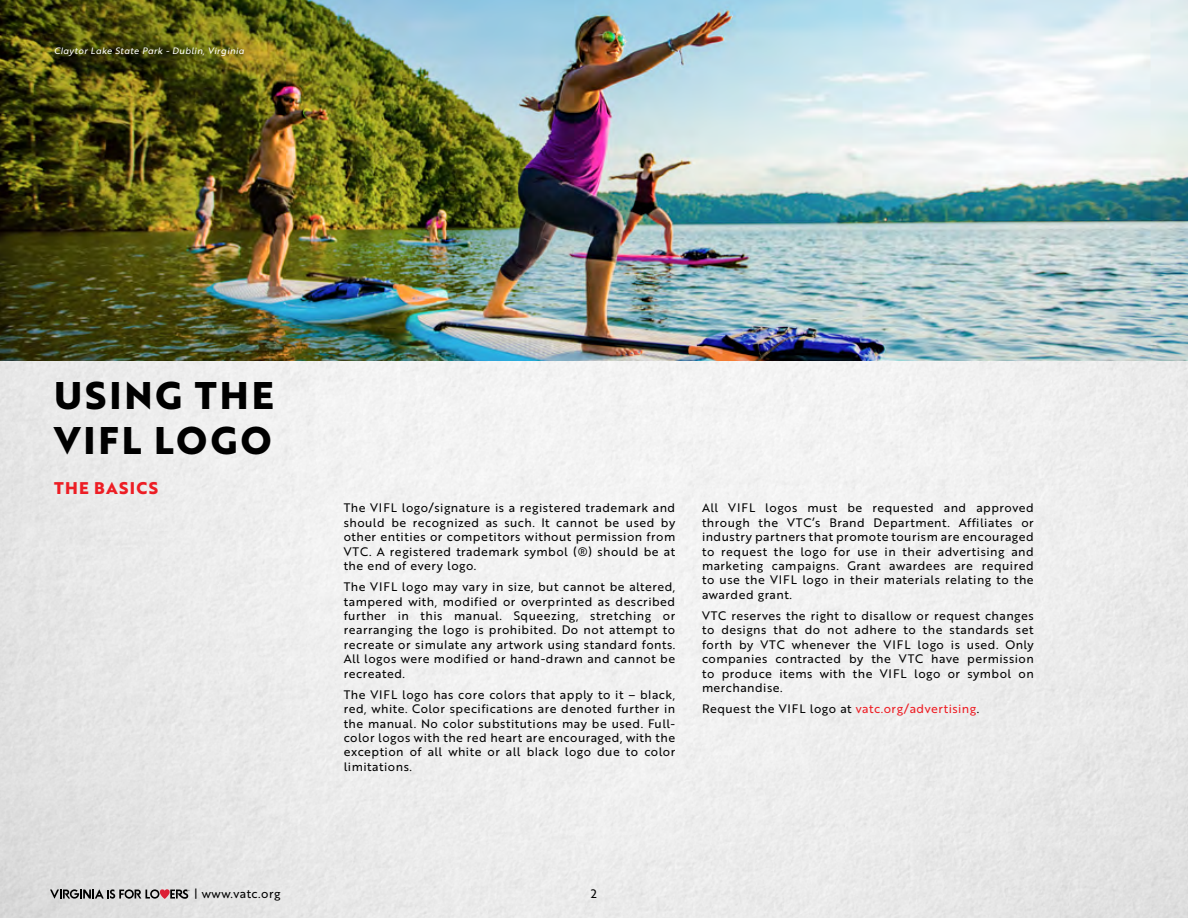
<style>
.page{position:relative;width:1188px;height:918px;background:#fff}
.page>*{position:absolute;margin:0;border:0;box-sizing:border-box;transform-origin:0 0}
.Header_Paragraph{font:700 37.5px "Brother 1816 Extra";letter-spacing:.08em;color:#000}
.Header_Paragraph-2{font:700 16.5px "Brother 1816 Extra";letter-spacing:.08em;color:#ed1d24}
.t1{font:12px/14.4px "Brother 1816 Regular";letter-spacing:.04em;color:#000;text-align:justify}
.t2{font:9px "Brother 1816 Regular Italic";letter-spacing:.04em;color:#fff}
.s1{color:#ed1d24}
</style>
<div class="page">
<img style="left:0;top:0;width:1188px;height:361px">
<svg style="left:50px;top:889px;width:139px;height:10px"></svg>
<p class="t2" style="left:54px;top:44px;width:192px">Claytor Lake State Park - Dublin, Virginia</p>
<p class="Header_Paragraph" style="left:54px;top:367px;width:221px">USING THE</p>
<p class="Header_Paragraph" style="left:54px;top:412px;width:219px">VIFL LOGO</p>
<p class="Header_Paragraph-2" style="left:54px;top:475px;width:106px">THE BASICS</p>
<p class="t1" style="left:344px;top:500px;width:333px">The VIFL logo/signature is a registered trademark and should be recognized as such. It cannot be used by other entities or competitors without permission from VTC. A registered trademark symbol (®) should be at the end of every logo.</p>
<p class="t1" style="left:344px;top:579px;width:333px">The VIFL logo may vary in size, but cannot be altered, tampered with, modified or overprinted as described further in this manual. Squeezing, stretching or rearranging the logo is prohibited. Do not attempt to recreate or simulate any artwork using standard fonts.<br>All logos were modified or hand-drawn and cannot be recreated.</p>
<p class="t1" style="left:344px;top:687px;width:333px">The VIFL logo has core colors that apply to it – black, red, white. Color specifications are denoted further in the manual. No color substitutions may be used. Full&shy;color logos with the red heart are encouraged, with the exception of all white or all black logo due to color limitations.</p>
<p class="t1" style="left:702px;top:500px;width:333px">All VIFL logos must be requested and approved through the VTC’s Brand Department. Affiliates or industry partners that promote tourism are encouraged to request the logo for use in their advertising and marketing campaigns. Grant awardees are required to use the VIFL logo in their materials relating to the awarded grant.</p>
<p class="t1" style="left:702px;top:608px;width:333px">VTC reserves the right to disallow or request changes to designs that do not adhere to the standards set forth by VTC whenever the VIFL logo is used. Only companies contracted by the VTC have permission to produce items with the VIFL logo or symbol on merchandise.</p>
<p class="t1" style="left:702px;top:701px;width:279px">Request the VIFL logo at <span class="s1">vatc.org/advertising</span>.</p>
<p class="t1" style="left:194px;top:886px;width:88px">| www.vatc.org</p>
<p class="t1" style="left:591px;top:886px;width:8px">2</p>
</div>
